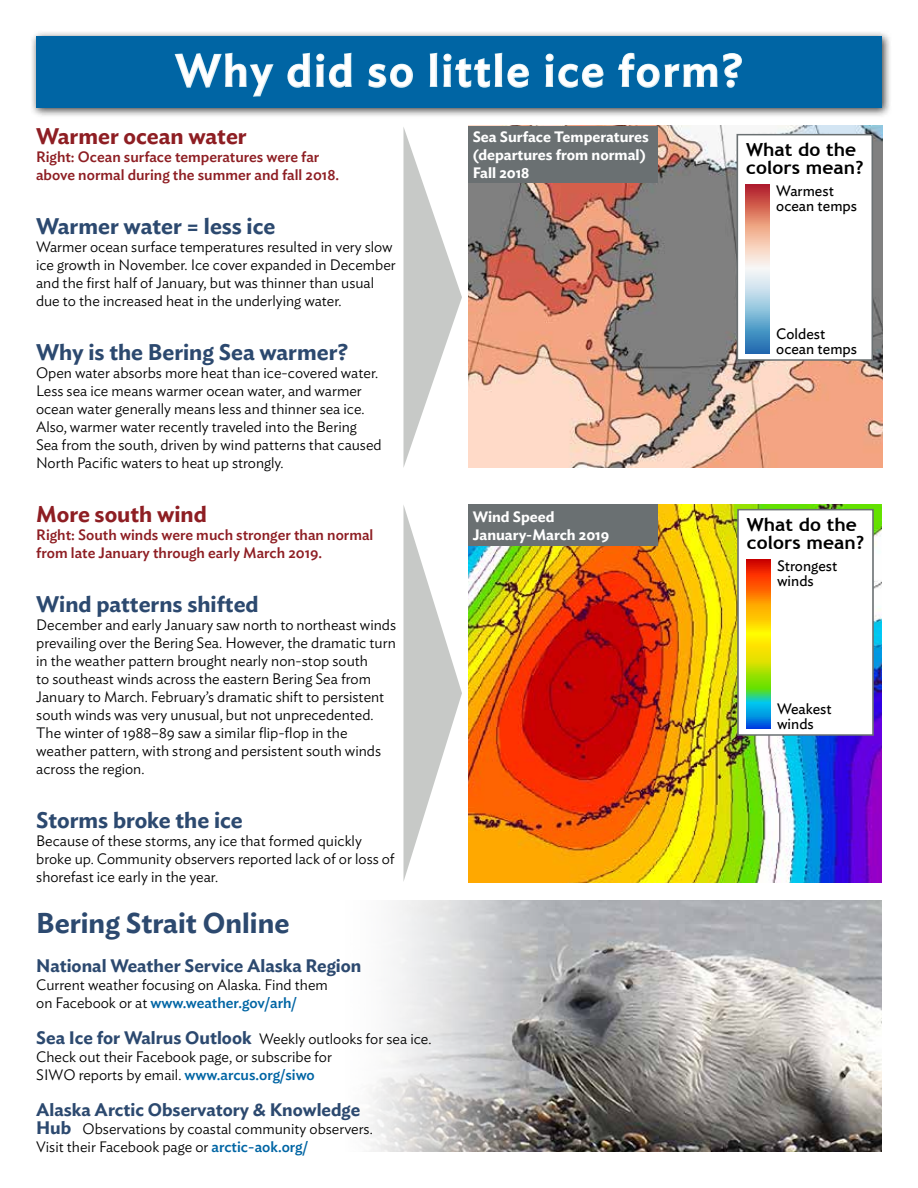
<style>
.page{position:relative;width:918px;height:1188px;background:#fff}
.page>*{position:absolute;margin:0;border:0;box-sizing:border-box;transform-origin:0 0}
.t1{font:500 45px "Ideal Sans";letter-spacing:.05em;color:#fff}
.t2{font:600 28.5px "Ideal Sans";color:#2c496f}
.t3{font:600 22.5px "Ideal Sans";color:#2c496f}
.t4{font:600 22.5px "Ideal Sans";color:#8e1e23}
.t5{font:600 18px "Ideal Sans";color:#2c496f}
.t6{font:700 18px/18px "Trebuchet MS";color:#000;scale:1.07 1}
.t7{font:300 15px/18px "Ideal Sans";color:#000}
.t8{font:500 15px/18px "Ideal Sans";color:#8e1e23}
.t9{font:600 15px/18px "Ideal Sans";color:#fff}
.t10{font:15px/15px "Ideal Sans";color:#000}
.s1{font-weight:500;color:#0065a4}
.s2{font-weight:600;font-size:18px;color:#2c496f}
</style>
<div class="page">
<img style="left:468px;top:126px;width:414px;height:342px">
<img style="left:468px;top:504px;width:414px;height:378px">
<img style="left:368px;top:900px;width:514px;height:252px">
<svg style="left:404px;top:507px;width:58px;height:373px"></svg>
<svg style="left:404px;top:128px;width:58px;height:338px"></svg>
<div style="left:738px;top:510px;width:135px;height:225px;background:#fff"></div>
<div style="left:737px;top:509px;width:137px;height:227px;border:2px solid #6a7072"></div>
<svg style="left:746px;top:560px;width:25px;height:169px"></svg>
<div style="left:737px;top:135px;width:135px;height:225px;background:#fff"></div>
<div style="left:737px;top:134px;width:136px;height:227px;border:2px solid #6a7072"></div>
<svg style="left:745px;top:185px;width:25px;height:169px"></svg>
<div style="left:468px;top:126px;width:190px;height:57px;background:#6a7072"></div>
<div style="left:468px;top:504px;width:190px;height:42px;background:#6a7072"></div>
<div style="left:30px;top:30px;width:863px;height:89px;background:#000;opacity:.75"></div>
<div style="left:36px;top:36px;width:846px;height:72px;background:#0065a4"></div>
<svg style="left:174px;top:52px;width:100px;height:45px"></svg>
<svg style="left:287px;top:52px;width:65px;height:36px"></svg>
<svg style="left:368px;top:63px;width:45px;height:25px"></svg>
<svg style="left:429px;top:52px;width:100px;height:36px"></svg>
<svg style="left:545px;top:53px;width:59px;height:35px"></svg>
<svg style="left:618px;top:52px;width:124px;height:36px"></svg>
<h1 class="t1" style="left:175px;top:36px;width:569px">Why did so little ice form?</h1>
<h3 class="t4" style="left:36px;top:118px;width:212px">Warmer ocean water</h3>
<p class="t8" style="left:36px;top:147px;width:305px">Right: Ocean surface temperatures were far above normal during the summer and fall 2018.</p>
<h3 class="t3" style="left:36px;top:208px;width:241px">Warmer water = less ice</h3>
<p class="t7" style="left:36px;top:236px;width:361px">Warmer ocean surface temperatures resulted in very slow ice growth in November. Ice cover expanded in December and the first half of January, but was thinner than usual due to the increased heat in the underlying water.</p>
<h3 class="t3" style="left:36px;top:334px;width:314px">Why is the Bering Sea warmer?</h3>
<p class="t7" style="left:36px;top:362px;width:347px">Open water absorbs more heat than ice-covered water.<br>Less sea ice means warmer ocean water, and warmer ocean water generally means less and thinner sea ice.<br>Also, warmer water recently traveled into the Bering Sea from the south, driven by wind patterns that caused North Pacific waters to heat up strongly.</p>
<h3 class="t4" style="left:36px;top:497px;width:172px">More south wind</h3>
<p class="t8" style="left:36px;top:525px;width:339px">Right: South winds were much stronger than normal from late January through early March 2019.</p>
<h3 class="t3" style="left:36px;top:586px;width:224px">Wind patterns shifted</h3>
<p class="t7" style="left:36px;top:614px;width:361px">December and early January saw north to northeast winds prevailing over the Bering Sea. However, the dramatic turn in the weather pattern brought nearly non-stop south<br>to southeast winds across the eastern Bering Sea from January to March. February’s dramatic shift to persistent south winds was very unusual, but not unprecedented.<br>The winter of 1988–89 saw a similar flip-flop in the weather pattern, with strong and persistent south winds across the region.</p>
<h3 class="t3" style="left:36px;top:802px;width:208px">Storms broke the ice</h3>
<p class="t7" style="left:36px;top:830px;width:360px">Because of these storms, any ice that formed quickly broke up. Community observers reported lack of or loss of shorefast ice early in the year.</p>
<h2 class="t2" style="left:36px;top:901px;width:255px">Bering Strait Online</h2>
<p class="t5" style="left:36px;top:952px;width:327px">National Weather Service Alaska Region</p>
<p class="t7" style="left:36px;top:975px;width:293px">Current weather focusing on Alaska. Find them on Facebook or at <span class="s1">www.weather.gov/arh/</span></p>
<p class="t7" style="left:36px;top:1029px;width:397px"><span class="s2">Sea Ice for Walrus Outlook</span> Weekly outlooks for sea ice.<br>Check out their Facebook page, or subscribe for<br>SIWO reports by email. <span class="s1">www.arcus.org/siwo</span></p>
<p class="t5" style="left:36px;top:1096px;width:326px">Alaska Arctic Observatory &amp; Knowledge</p>
<p class="t7" style="left:36px;top:1119px;width:338px"><span class="s2">Hub</span> Observations by coastal community observers.<br>Visit their Facebook page or <span class="s1">arctic-aok.org/</span></p>
<p class="t9" style="left:473px;top:127px;width:178px">Sea Surface Temperatures (departures from normal)<br>Fall 2018</p>
<p class="t9" style="left:473px;top:507px;width:138px">Wind Speed<br>January‑March 2019</p>
<p class="t6" style="left:746px;top:141px;width:111px">What do the colors mean?</p>
<p class="t10" style="left:776px;top:183px;width:82px">Warmest ocean temps</p>
<p class="t10" style="left:776px;top:325px;width:82px">Coldest ocean temps</p>
<p class="t6" style="left:747px;top:516px;width:111px">What do the colors mean?</p>
<p class="t10" style="left:777px;top:558px;width:62px">Strongest winds</p>
<p class="t10" style="left:777px;top:700px;width:56px">Weakest winds</p>
</div>
